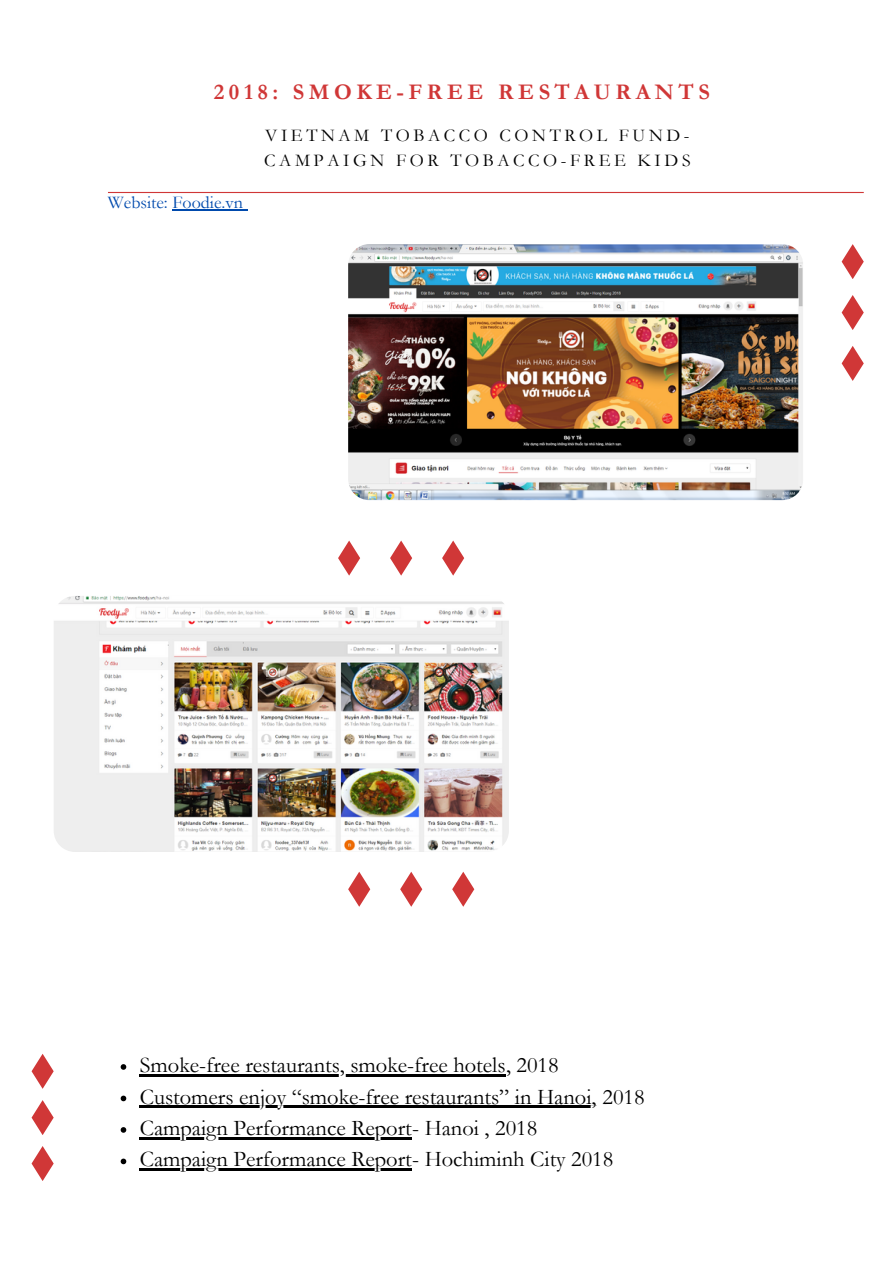
<style>
.page{position:relative;width:893px;height:1264px;background:#fff}
.page>*{position:absolute;margin:0;border:0;box-sizing:border-box;transform-origin:0 0}
.t1{font:22.5px "Garamond";color:#000}
.t2{font:700 22.5px "Garamond";letter-spacing:.2em;color:#d03737}
.t3{font:18px "Garamond";letter-spacing:.2em;color:#000}
.t4{font:18px "Garamond";color:#004aad}
</style>
<div class="page">
<hr style="left:108px;top:192px;width:755px;height:1px;background:#d03737">
<svg style="left:841px;top:244px;width:22px;height:35px"></svg>
<svg style="left:841px;top:295px;width:22px;height:35px"></svg>
<svg style="left:841px;top:346px;width:22px;height:35px"></svg>
<svg style="left:32px;top:1146px;width:22px;height:34px"></svg>
<svg style="left:32px;top:1100px;width:22px;height:34px"></svg>
<svg style="left:32px;top:1054px;width:22px;height:34px"></svg>
<img style="left:348px;top:244px;width:455px;height:256px;border-radius:21px">
<img style="left:54px;top:596px;width:455px;height:256px;border-radius:21px">
<svg style="left:338px;top:540px;width:22px;height:35px"></svg>
<svg style="left:390px;top:540px;width:22px;height:35px"></svg>
<svg style="left:442px;top:540px;width:22px;height:35px"></svg>
<svg style="left:348px;top:871px;width:22px;height:35px"></svg>
<svg style="left:400px;top:871px;width:22px;height:35px"></svg>
<svg style="left:452px;top:871px;width:22px;height:35px"></svg>
<svg style="left:121px;top:1064px;width:5px;height:5px"></svg>
<hr style="left:140px;top:1074px;width:366px;height:2px;background:#000">
<svg style="left:121px;top:1095px;width:5px;height:6px"></svg>
<hr style="left:140px;top:1105px;width:457px;height:2px;background:#000">
<svg style="left:121px;top:1127px;width:5px;height:5px"></svg>
<hr style="left:140px;top:1137px;width:272px;height:2px;background:#000">
<svg style="left:121px;top:1158px;width:5px;height:6px"></svg>
<hr style="left:140px;top:1168px;width:272px;height:2px;background:#000">
<hr style="left:172px;top:209px;width:71px;height:1px;background:#004aad">
<p class="t2" style="left:214px;top:79px;width:497px">2018: SMOKE-FREE RESTAURANTS</p>
<p class="t3" style="left:265px;top:125px;width:426px">VIETNAM TOBACCO CONTROL FUND-</p>
<p class="t3" style="left:264px;top:150px;width:428px">CAMPAIGN FOR TOBACCO-FREE KIDS</p>
<p class="t4" style="left:108px;top:193px;width:136px">Website: Foodie.vn</p>
<p class="t1" style="left:140px;top:1052px;width:420px">Smoke-free restaurants, smoke-free hotels, 2018</p>
<p class="t1" style="left:140px;top:1084px;width:506px">Customers enjoy “smoke-free restaurants” in Hanoi, 2018</p>
<p class="t1" style="left:140px;top:1115px;width:399px">Campaign Performance Report- Hanoi , 2018</p>
<p class="t1" style="left:140px;top:1147px;width:475px">Campaign Performance Report- Hochiminh City 2018</p>
</div>
